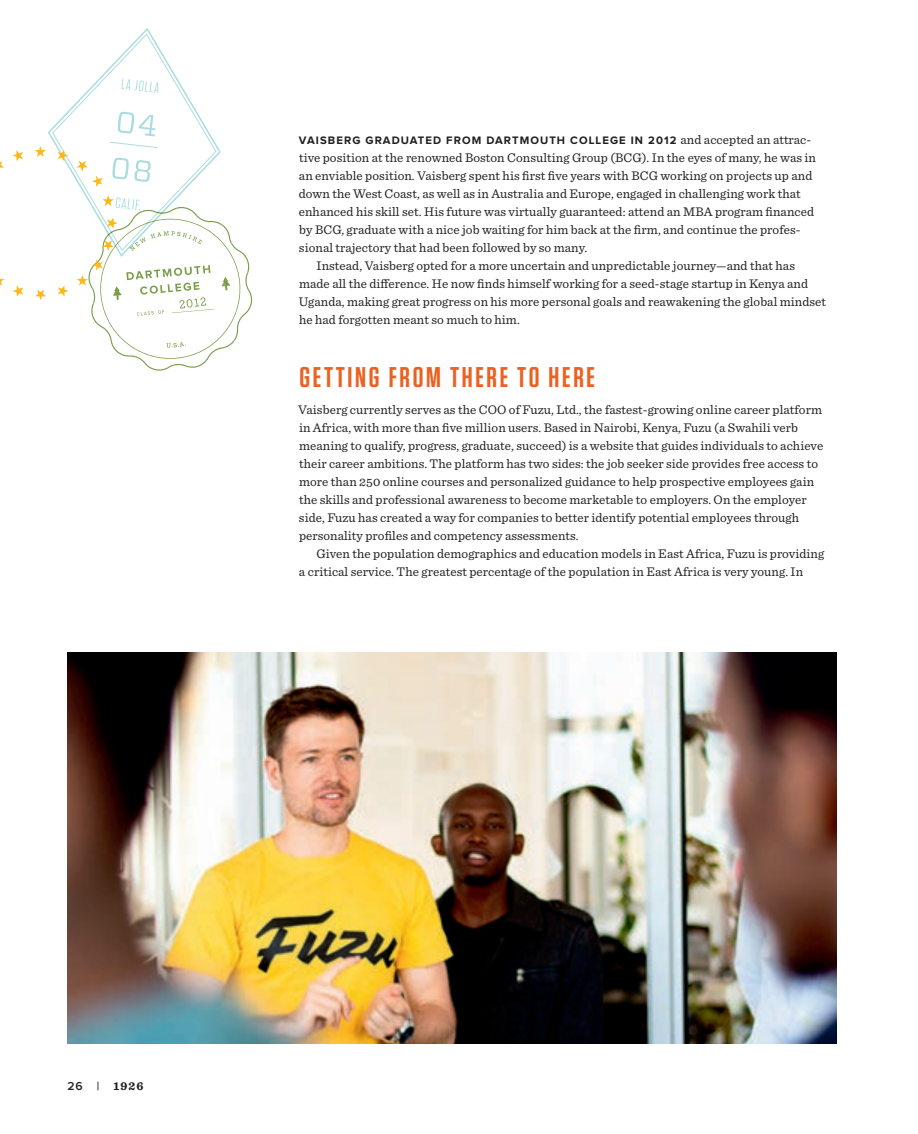
<style>
.page{position:relative;width:918px;height:1134px;background:#fff}
.page>*{position:absolute;margin:0;border:0;box-sizing:border-box;transform-origin:0 0}
.t1{font:600 28.5px "Tungsten";letter-spacing:.095em;color:#ea6223}
.t2{font:13.2px/18px "Sentinel Boo 1";letter-spacing:.005em;color:#231f20}
.t3{font:12px "Sentinel Bol 1";color:#231f20}
.t4{font:700 11.25px "Proxima Nova";letter-spacing:.095em;color:#231f20}
.s1{font-family:"Sentinel Boo 1";font-weight:400;font-size:13.2px}
.s2{font-family:"Proxima Nova";font-weight:600}
</style>
<div class="page">
<img style="left:68px;top:652px;width:769px;height:392px">
<img style="left:86px;top:223px;width:167px;height:148px">
<img style="left:48px;top:28px;width:173px;height:229px">
<img style="left:0;top:147px;width:113px;height:59px">
<p class="t4" style="left:299px;top:135px;width:514px">VAISBERG GRADUATED FROM DARTMOUTH COLLEGE IN 2012 <span class="s1">and accepted an attrac-</span></p>
<p class="t2" style="left:299px;top:148px;width:519px">tive position at the renowned Boston Consulting Group (BCG). In the eyes of many, he was in</p>
<p class="t2" style="left:299px;top:166px;width:515px">an enviable position. Vaisberg spent his first five years with BCG working on projects up and</p>
<p class="t2" style="left:299px;top:184px;width:504px">down the West Coast, as well as in Australia and Europe, engaged in challenging work that</p>
<p class="t2" style="left:299px;top:202px;width:517px">enhanced his skill set. His future was virtually guaranteed: attend an MBA program financed</p>
<p class="t2" style="left:299px;top:220px;width:503px">by BCG, graduate with a nice job waiting for him back at the firm, and continue the profes-</p>
<p class="t2" style="left:299px;top:238px;width:290px">sional trajectory that had been followed by so many.</p>
<p class="t2" style="left:317px;top:256px;width:480px">Instead, Vaisberg opted for a more uncertain and unpredictable journey—and that has</p>
<p class="t2" style="left:299px;top:274px;width:511px">made all the difference. He now finds himself working for a seed-stage startup in Kenya and</p>
<p class="t2" style="left:299px;top:292px;width:529px">Uganda, making great progress on his more personal goals and reawakening the global mindset</p>
<p class="t2" style="left:299px;top:310px;width:222px">he had forgotten meant so much to him.</p>
<h1 class="t1" style="left:300px;top:362px;width:297px">GETTING FROM THERE TO HERE</h1>
<p class="t2" style="left:298px;top:400px;width:526px">Vaisberg currently serves as the COO of Fuzu, Ltd., the fastest-growing online career platform in Africa, with more than five million users. Based in Nairobi, Kenya, Fuzu (a Swahili verb meaning to qualify, progress, graduate, succeed) is a website that guides individuals to achieve their career ambitions. The platform has two sides: the job seeker side provides free access to more than 250 online courses and personalized guidance to help prospective employees gain the skills and professional awareness to become marketable to employers. On the employer side, Fuzu has created a way for companies to better identify potential employees through personality profiles and competency assessments.</p>
<p class="t2" style="left:299px;top:544px;width:527px;text-indent:18px">Given the population demographics and education models in East Africa, Fuzu is providing a critical service. The greatest percentage of the population in East Africa is very young. In</p>
<p class="t3" style="left:68px;top:1076px;width:77px"><span class="s2">26 |</span> 1926</p>
</div>
